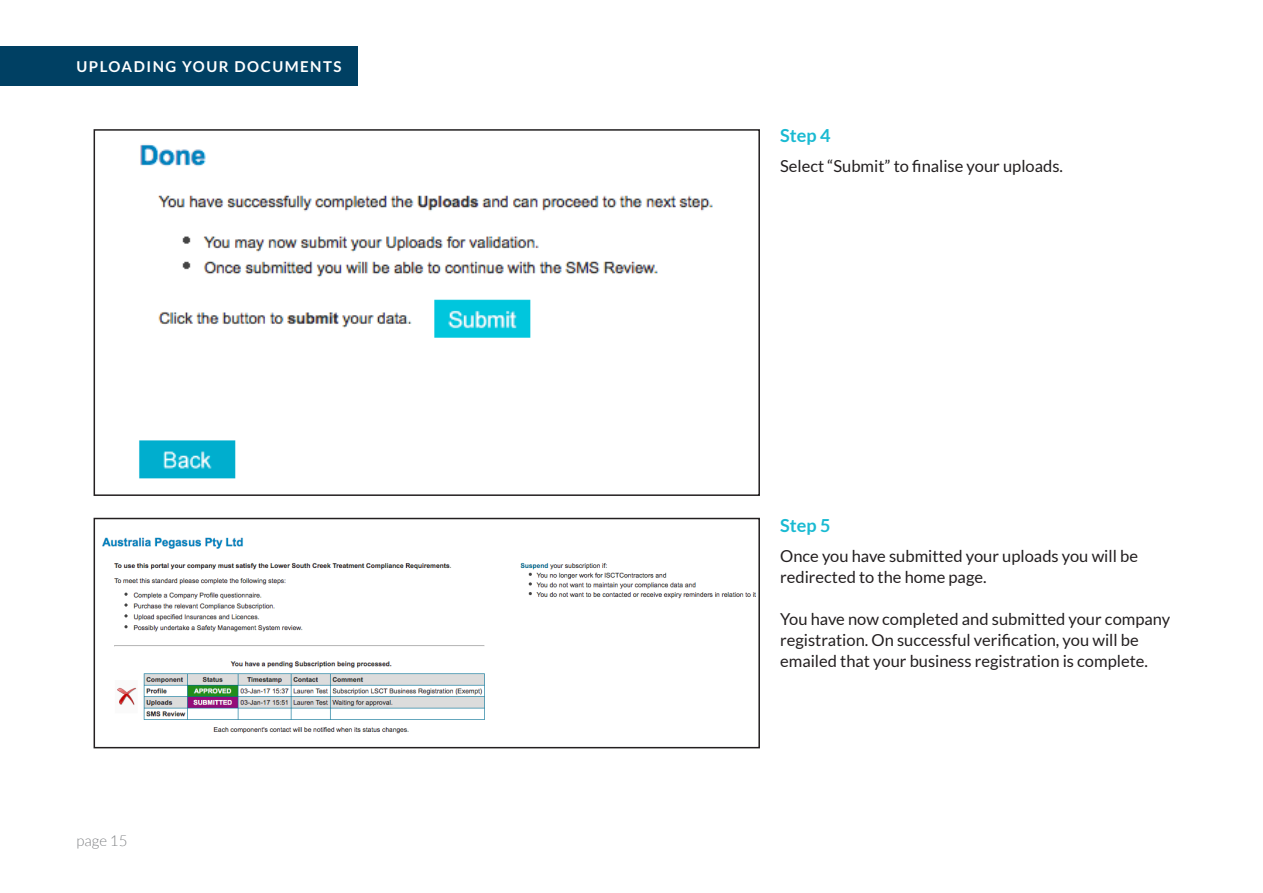
<style>
.page{position:relative;width:1263px;height:893px;background:#fff}
.page>*{position:absolute;margin:0;border:0;box-sizing:border-box;transform-origin:0 0}
.h2-RED{font:700 18px "Lato";color:#1abad2}
.copy-n{font:16.5px/21px "Lato";color:#231f20}
.t1{font:700 15px "Lato";letter-spacing:.1em;color:#fff}
.t2{font:300 15px "Lato";color:#808285}
</style>
<div class="page">
<img style="left:139px;top:144px;width:574px;height:335px">
<div style="left:94px;top:129px;width:666px;height:367px;border:2px solid #231f20"></div>
<img style="left:102px;top:537px;width:654px;height:197px">
<div style="left:94px;top:518px;width:666px;height:230px;border:2px solid #231f20"></div>
<div style="left:0;top:47px;width:357px;height:39px;background:#004063"></div>
<p class="t1" style="left:77px;top:58px;width:267px">UPLOADING YOUR DOCUMENTS</p>
<p class="t1" style="left:77px;top:58px;width:256px">REGISTERING YOUR COMPANY</p>
<p class="t2" style="left:77px;top:833px;width:52px">page 15</p>
<p class="h2-RED" style="left:780px;top:125px;width:52px">Step 4</p>
<p class="copy-n" style="left:780px;top:155px;width:284px">Select “Submit” to finalise your uploads.</p>
<p class="h2-RED" style="left:780px;top:515px;width:52px">Step 5</p>
<p class="copy-n" style="left:780px;top:545px;width:359px">Once you have submitted your uploads you will be redirected to the home page.</p>
<p class="copy-n" style="left:780px;top:608px;width:392px">You have now completed and submitted your company registration. On successful verification, you will be emailed that your business registration is complete.</p>
</div>
